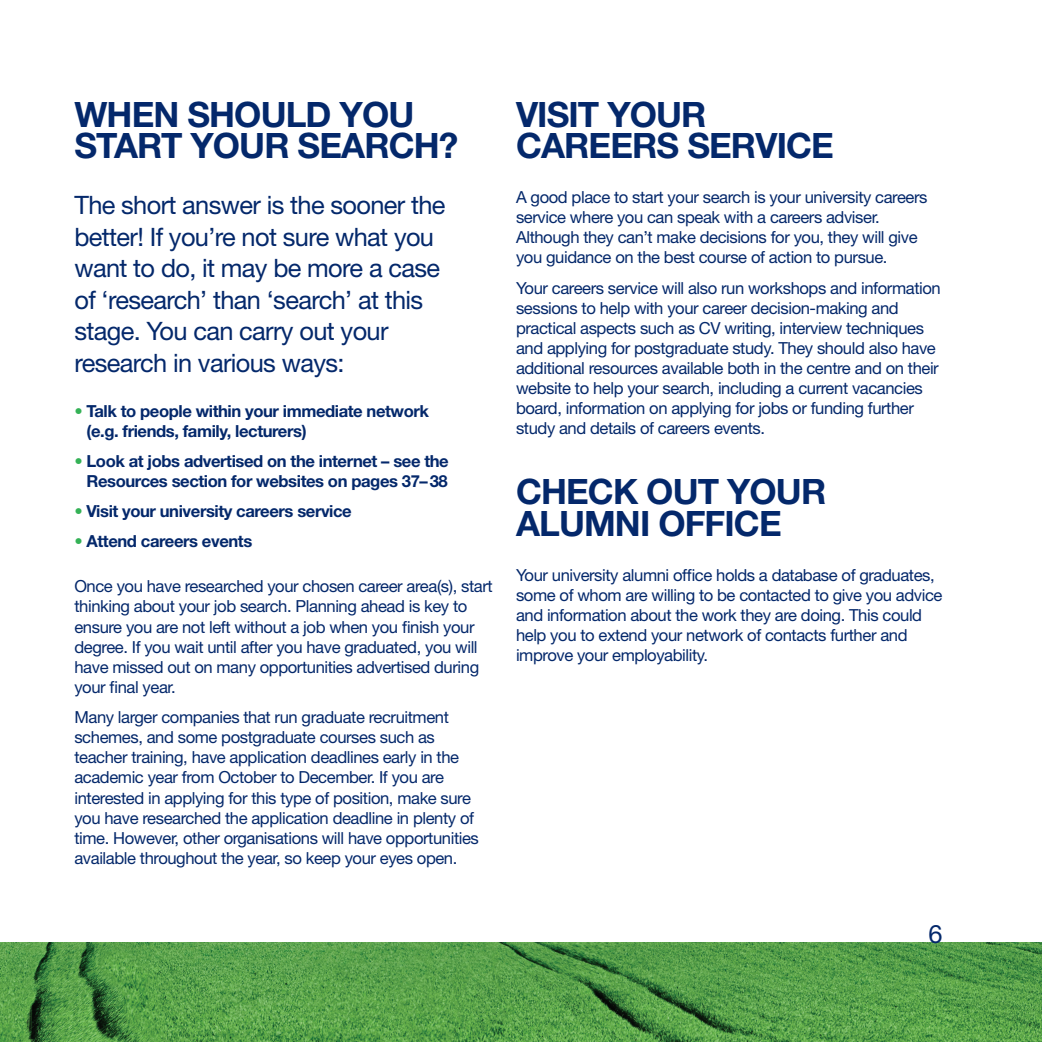
<style>
.page{position:relative;width:1042px;height:1042px;background:#fff}
.page>*{position:absolute;margin:0;border:0;box-sizing:border-box;transform-origin:0 0}
.t1{font:700 35px/31.5px "Helvetica Neue LT";letter-spacing:-.025em;color:#04286b}
.t2{font:25.38px/31.5px "Helvetica Neue LT";letter-spacing:-.025em;color:#04286b}
.t3{font:16.62px/20.1px "Helvetica Neue LT";letter-spacing:-.025em;color:#04286b}
.t4{font:700 16.62px/20.1px "Helvetica Neue LT";letter-spacing:-.025em;color:#04286b}
.s1{color:#35b257}
</style>
<div class="page">
<img style="left:0;top:943px;width:1042px;height:99px">
<p class="t1" style="left:74px;top:98px;width:385px">WHEN SHOULD YOU<br>START YOUR SEARCH?</p>
<p class="t2" style="left:74px;top:189px;width:373px">The short answer is the sooner the better! If you’re not sure what you want to do, it may be more a case of ‘research’ than ‘search’ at this stage. You can carry out your research in various ways:</p>
<p class="t4" style="left:87px;top:400px;width:344px;text-indent:-12px"><span class="s1">•</span> Talk to people within your immediate network (e.g. friends, family, lecturers)</p>
<p class="t4" style="left:74px;top:451px;width:376px;text-align:right"><span class="s1">•</span> Look at jobs advertised on the internet – see the<br>Resources section for websites on pages 37–38</p>
<p class="t4" style="left:74px;top:501px;width:279px"><span class="s1">•</span> Visit your university careers service</p>
<p class="t4" style="left:74px;top:531px;width:179px"><span class="s1">•</span> Attend careers events</p>
<p class="t3" style="left:74px;top:576px;width:420px">Once you have researched your chosen career area(s), start thinking about your job search. Planning ahead is key to ensure you are not left without a job when you finish your degree. If you wait until after you have graduated, you will have missed out on many opportunities advertised during your final year.</p>
<p class="t3" style="left:74px;top:707px;width:406px">Many larger companies that run graduate recruitment schemes, and some postgraduate courses such as teacher training, have application deadlines early in the academic year from October to December. If you are interested in applying for this type of position, make sure you have researched the application deadline in plenty of time. However, other organisations will have opportunities available throughout the year, so keep your eyes open.</p>
<p class="t1" style="left:516px;top:98px;width:319px">VISIT YOUR<br>CAREERS SERVICE</p>
<p class="t3" style="left:516px;top:187px;width:413px">A good place to start your search is your university careers service where you can speak with a careers adviser.<br>Although they can’t make decisions for you, they will give you guidance on the best course of action to pursue.</p>
<p class="t3" style="left:516px;top:277px;width:426px">Your careers service will also run workshops and information sessions to help with your career decision-making and practical aspects such as CV writing, interview techniques and applying for postgraduate study. They should also have additional resources available both in the centre and on their website to help your search, including a current vacancies board, information on applying for jobs or funding further study and details of careers events.</p>
<p class="t1" style="left:516px;top:475px;width:312px">CHECK OUT YOUR<br>ALUMNI OFFICE</p>
<p class="t3" style="left:516px;top:564px;width:428px">Your university alumni office holds a database of graduates, some of whom are willing to be contacted to give you advice and information about the work they are doing. This could help you to extend your network of contacts further and improve your employability.</p>
<p class="t2" style="left:928px;top:917px;width:16px">6</p>
</div>
